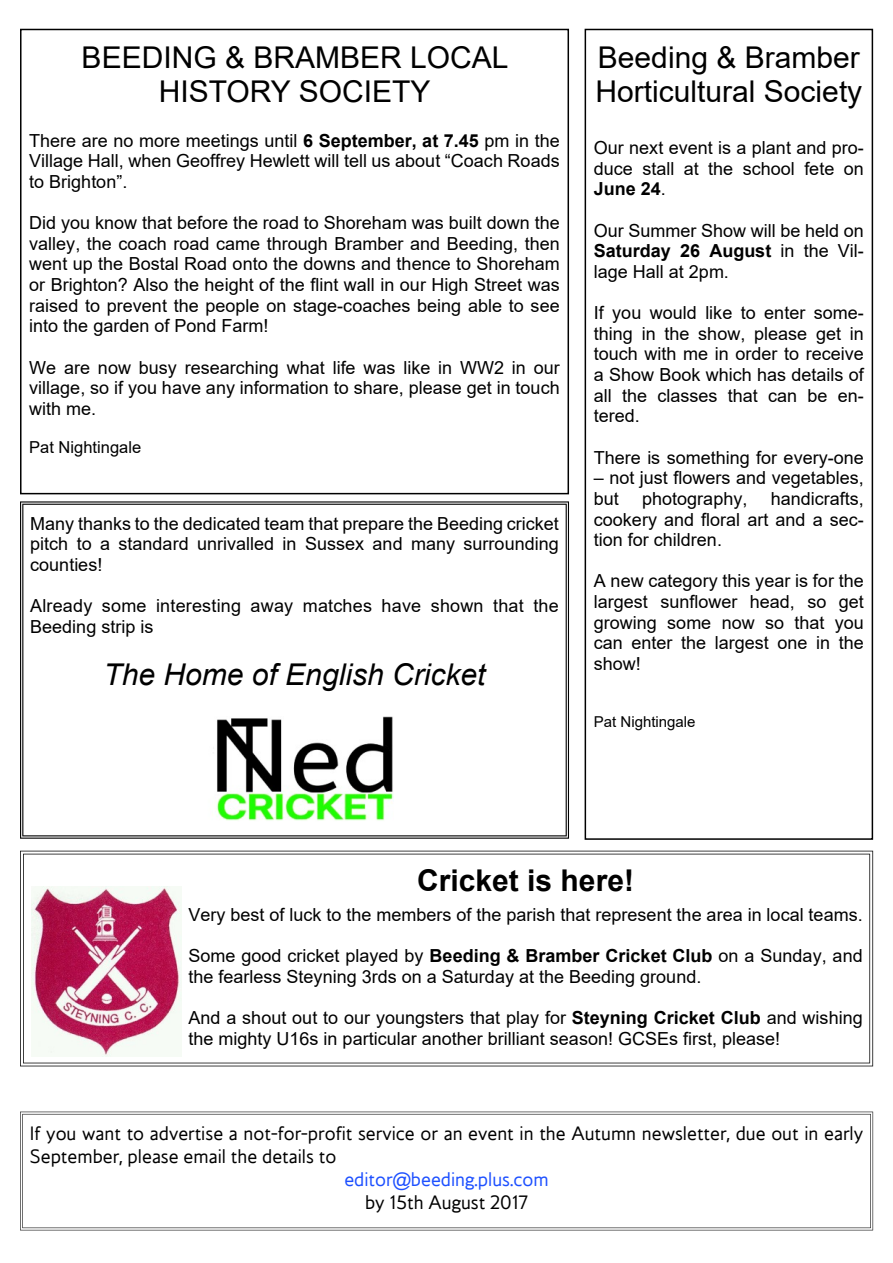
<style>
.page{position:relative;width:893px;height:1263px;background:#fff}
.page>*{position:absolute;margin:0;border:0;box-sizing:border-box;transform-origin:0 0}
.t1{font:30px/34.3px "Arial";color:#000;text-align:center}
.t2{font:italic 30px "Arial";color:#000}
.t3{font:700 30px "Arial";color:#000}
.t4{font:18px/20.7px "Arial";color:#000;text-align:justify}
.t5{font:18px/23px "Mylius Modern";color:#000}
.t6{font:18px "Mylius Modern";color:#1d50ff}
.t7{font:16.5px "Arial";color:#000}
.t8{font:15px "Arial";color:#000}
.s1{font-weight:700}
</style>
<div class="page">
<div style="left:20px;top:29px;width:549px;height:465px;border:2px solid #000"></div>
<div style="left:585px;top:29px;width:288px;height:811px;border:2px solid #000"></div>
<svg style="left:20px;top:1112px;width:853px;height:118px"></svg>
<svg style="left:20px;top:851px;width:853px;height:215px"></svg>
<img style="left:31px;top:886px;width:151px;height:171px">
<svg style="left:20px;top:501px;width:549px;height:338px"></svg>
<img style="left:198px;top:693px;width:195px;height:129px">
<h1 class="t1" style="left:82px;top:43px;width:428px">BEEDING &amp; BRAMBER LOCAL<br>HISTORY SOCIETY</h1>
<p class="t4" style="left:29px;top:132px;width:532px">There are no more meetings until <span class="s1">6 September, at 7.45</span> pm in the Village Hall, when Geoffrey Hewlett will tell us about “Coach Roads to Brighton”.</p>
<p class="t4" style="left:29px;top:214px;width:532px">Did you know that before the road to Shoreham was built down the valley, the coach road came through Bramber and Beeding, then went up the Bostal Road onto the downs and thence to Shoreham or Brighton? Also the height of the flint wall in our High Street was raised to prevent the people on stage-coaches being able to see into the garden of Pond Farm!</p>
<p class="t4" style="left:29px;top:359px;width:532px">We are now busy researching what life was like in WW2 in our village, so if you have any information to share, please get in touch with me.</p>
<p class="t7" style="left:29px;top:441px;width:113px">Pat Nightingale</p>
<p class="t4" style="left:30px;top:515px;width:530px">Many thanks to the dedicated team that prepare the Beeding cricket pitch to a standard unrivalled in Sussex and many surrounding counties!</p>
<p class="t4" style="left:30px;top:597px;width:530px">Already some interesting away matches have shown that the<br>Beeding strip is</p>
<h1 class="t2" style="left:103px;top:663px;width:384px">The Home of English Cricket</h1>
<h1 class="t1" style="left:595px;top:43px;width:268px;text-align:left">Beeding &amp; Bramber<br>Horticultural Society</h1>
<p class="t4" style="left:594px;top:139px;width:271px">Our next event is a plant and pro&shy;duce stall at the school fete on <span class="s1">June 24</span>.</p>
<p class="t4" style="left:594px;top:221px;width:271px">Our Summer Show will be held on <span class="s1">Saturday 26 August</span> in the Vil&shy;lage Hall at 2pm.</p>
<p class="t4" style="left:594px;top:304px;width:272px">If you would like to enter some&shy;thing in the show, please get in touch with me in order to receive a Show Book which has details of all the classes that can be en&shy;tered.</p>
<p class="t4" style="left:594px;top:449px;width:271px">There is something for every-one</p>
<p class="t4" style="left:594px;top:469px;width:272px">– not just flowers and vegetables, but</p>
<p class="t4" style="left:594px;top:490px;width:272px;text-indent:177px">handicrafts, cookery and floral art and a sec&shy;tion for children.</p>
<p class="t4" style="left:594px;top:572px;width:272px">A new category this year is for the largest sunflower head, so get growing some now so that you can enter the largest one in the show!</p>
<p class="t4" style="left:642px;top:490px;width:107px">photography,</p>
<p class="t8" style="left:594px;top:716px;width:103px">Pat Nightingale</p>
<h1 class="t3" style="left:417px;top:869px;width:218px">Cricket is here!</h1>
<p class="t4" style="left:188px;top:906px;width:676px">Very best of luck to the members of the parish that represent the area in local teams.</p>
<p class="t4" style="left:188px;top:947px;width:676px">Some good cricket played by <span class="s1">Beeding &amp; Bramber Cricket Club</span> on a Sunday, and the fearless Steyning 3rds on a Saturday at the Beeding ground.</p>
<p class="t4" style="left:188px;top:1009px;width:676px">And a shout out to our youngsters that play for <span class="s1">Steyning Cricket Club</span> and wishing the mighty U16s in particular another brilliant season! GCSEs first, please!</p>
<p class="t5" style="left:30px;top:1123px;width:835px">If you want to advertise a not-for-profit service or an event in the Autumn newsletter, due out in early<br>September, please email the details to</p>
<p class="t6" style="left:344px;top:1172px;width:206px">editor@beeding.plus.com</p>
<p class="t5" style="left:365px;top:1192px;width:165px">by 15th August 2017</p>
</div>
